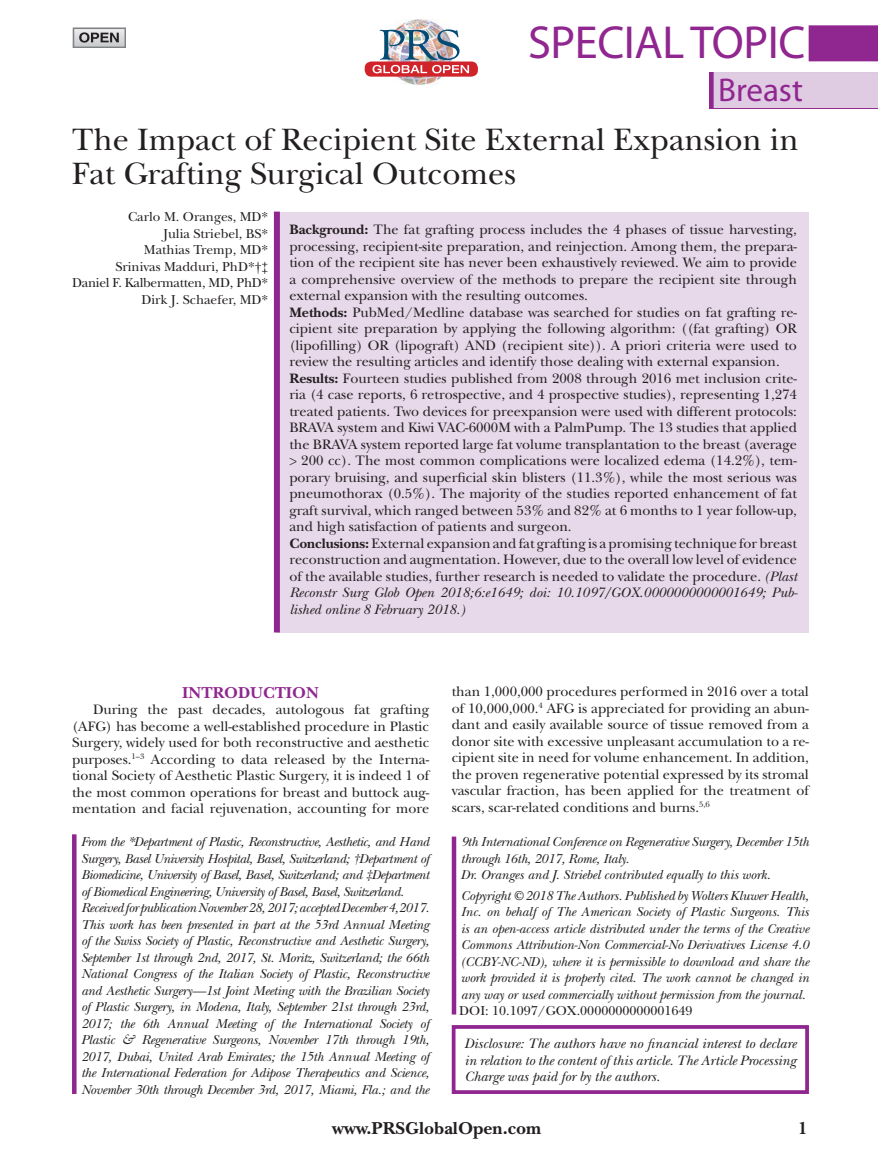
<style>
.page{position:relative;width:878px;height:1175px;background:#fff}
.page>*{position:absolute;margin:0;border:0;box-sizing:border-box;transform-origin:0 0}
.t1{font:46.5px "Myriad Pro";letter-spacing:-.01em;color:#90268f}
.t2{font:33px "Myriad Pro";color:#90268f}
.t3{font:32.25px/34.5px "New Baskerville";color:#231f20}
.t4{font:700 18px "New Baskerville";color:#231f20}
.t5{font:700 16.5px "New Baskerville";color:#90268f}
.t6{font:14.25px/16.5px "New Baskerville";color:#231f20;text-align:justify}
.t7{font:italic 14.25px/16.5px "New Baskerville";color:#231f20;text-align:justify}
.t8{font:italic 13.5px/16.5px "New Baskerville";letter-spacing:-.015em;color:#231f20}
.t9{font:13.5px/16.5px "New Baskerville";color:#231f20;text-align:right}
.s1{font-weight:700}
.s2{font-style:italic}
</style>
<div class="page">
<div style="left:73px;top:28px;width:52px;height:20px;border:2px solid #808285"></div>
<svg style="left:79px;top:32px;width:40px;height:11px"></svg>
<img style="left:395px;top:20px;width:49px;height:64px">
<svg style="left:364px;top:61px;width:114px;height:16px"></svg>
<img style="left:372px;top:29px;width:97px;height:44px">
<hr style="left:72px;top:834px;width:4px;height:260px;background:#90268f">
<div style="left:277px;top:212px;width:531px;height:420px;background:#e7d8ea"></div>
<div style="left:274px;top:212px;width:6px;height:420px;background:#90268f"></div>
<div style="left:452px;top:1025px;width:356px;height:69px;border:4px solid #90268f"></div>
<div style="left:709px;top:72px;width:169px;height:36px;background:#90268f"></div>
<div style="left:713px;top:72px;width:165px;height:36px;background:#dfcce3"></div>
<hr style="left:452px;top:836px;width:4px;height:178px;background:#90268f">
<div style="left:808px;top:25px;width:70px;height:36px;background:#90268f"></div>
<h1 class="t1" style="left:528px;top:14px;width:279px">SPECIAL TOPIC</h1>
<h2 class="t2" style="left:718px;top:69px;width:86px">BREAST</h2>
<h3 class="t3" style="left:72px;top:122px;width:728px">The Impact of Recipient Site External Expansion in<br>Fat Grafting Surgical Outcomes</h3>
<p class="t9" style="left:72px;top:209px;width:198px">Carlo M. Oranges, MD*<br>Julia Striebel, BS*<br>Mathias Tremp, MD*<br>Srinivas Madduri, PhD*†‡<br>Daniel F. Kalbermatten, MD, PhD*<br>Dirk J. Schaefer, MD*</p>
<p class="t6" style="left:289px;top:221px;width:510px;text-align:left"><span class="s1">Background:</span> The fat grafting process includes the 4 phases of tissue harvesting, processing, recipient-site preparation, and reinjection. Among them, the prepara&shy;tion of the recipient site has never been exhaustively reviewed. We aim to provide a comprehensive overview of the methods to prepare the recipient site through external expansion with the resulting outcomes.<br><span class="s1">Methods:</span> PubMed/Medline database was searched for studies on fat grafting re&shy;cipient site preparation by applying the following algorithm: ((fat grafting) OR (lipofilling) OR (lipograft) AND (recipient site)). A priori criteria were used to review the resulting articles and identify those dealing with external expansion.<br><span class="s1">Results:</span> Fourteen studies published from 2008 through 2016 met inclusion crite&shy;ria (4 case reports, 6 retrospective, and 4 prospective studies), representing 1,274 treated patients. Two devices for preexpansion were used with different protocols:<br>BRAVA system and Kiwi VAC-6000M with a PalmPump. The 13 studies that applied the BRAVA system reported large fat volume transplantation to the breast (average &gt; 200 cc). The most common complications were localized edema (14.2%), tem&shy;porary bruising, and superficial skin blisters (11.3%), while the most serious was pneumothorax (0.5%). The majority of the studies reported enhancement of fat graft survival, which ranged between 53% and 82% at 6 months to 1 year follow-up, and high satisfaction of patients and surgeon.<br><span class="s1">Conclusions:</span> External expansion and fat grafting is a promising technique for breast reconstruction and augmentation. However, due to the overall low level of evidence of the available studies, further research is needed to validate the procedure. <span class="s2">(Plast Reconstr Surg Glob Open 2018;6:e1649; doi: 10.1097/GOX.0000000000001649; Pub&shy;lished online 8 February 2018.)</span></p>
<p class="t5" style="left:182px;top:683px;width:138px">INTRODUCTION</p>
<p class="t6" style="left:72px;top:701px;width:359px;text-indent:21px">During the past decades, autologous fat grafting (AFG) has become a well-established procedure in Plastic Surgery, widely used for both reconstructive and aesthetic purposes.<sup>1–3</sup> According to data released by the Interna&shy;tional Society of Aesthetic Plastic Surgery, it is indeed 1 of the most common operations for breast and buttock aug&shy;mentation and facial rejuvenation, accounting for more</p>
<p class="t8" style="left:81px;top:833px;width:350px">From the *Department of Plastic, Reconstructive, Aesthetic, and Hand Surgery, Basel University Hospital, Basel, Switzerland; †Department of Biomedicine, University of Basel, Basel, Switzerland; and ‡Department of Biomedical Engineering, University of Basel, Basel, Switzerland.<br>Received for publication November 28, 2017; accepted December 4,2017.<br>This work has been presented in part at the 53rd Annual Meeting of the Swiss Society of Plastic, Reconstructive and Aesthetic Surgery, September 1st through 2nd, 2017, St. Moritz, Switzerland; the 66th National Congress of the Italian Society of Plastic, Reconstructive and Aesthetic Surgery—1st Joint Meeting with the Brazilian Society of Plastic Surgery, in Modena, Italy, September 21st through 23rd, 2017; the 6th Annual Meeting of the International Society of Plastic &amp; Regenerative Surgeons, November 17th through 19th, 2017, Dubai, United Arab Emirates; the 15th Annual Meeting of the International Federation for Adipose Therapeutics and Science, November 30th through December 3rd, 2017, Miami, Fla.; and the</p>
<p class="t6" style="left:451px;top:683px;width:359px">than 1,000,000 procedures performed in 2016 over a total of 10,000,000.<sup>4</sup> AFG is appreciated for providing an abun&shy;dant and easily available source of tissue removed from a donor site with excessive unpleasant accumulation to a re&shy;cipient site in need for volume enhancement. In addition, the proven regenerative potential expressed by its stromal vascular fraction, has been applied for the treatment of scars, scar-related conditions and burns.<sup>5,6</sup></p>
<p class="t8" style="left:460px;top:833px;width:349px">9th International Conference on Regenerative Surgery, December 15th through 16th, 2017, Rome, Italy.<br>Dr. Oranges and J. Striebel contributed equally to this work.</p>
<p class="t8" style="left:460px;top:887px;width:350px;text-align:justify">Copyright © 2018 The Authors. Published by Wolters Kluwer Health, Inc. on behalf of The American Society of Plastic Surgeons. This is an open-access article distributed under the terms of the Creative Commons Attribution-Non Commercial-No Derivatives License 4.0 (CCBY-NC-ND), where it is permissible to download and share the work provided it is properly cited. The work cannot be changed in any way or used commercially without permission from the journal.</p>
<p class="t9" style="left:459px;top:1002px;width:235px">DOI: 10.1097/GOX.0000000000001649</p>
<p class="t7" style="left:464px;top:1035px;width:333px">Disclosure: The authors have no financial interest to declare in relation to the content of this article. The Article Processing Charge was paid for by the authors.</p>
<p class="t4" style="left:332px;top:1118px;width:210px">www.PRSGlobalOpen.com</p>
<p class="t4" style="left:798px;top:1118px;width:11px">1</p>
</div>
